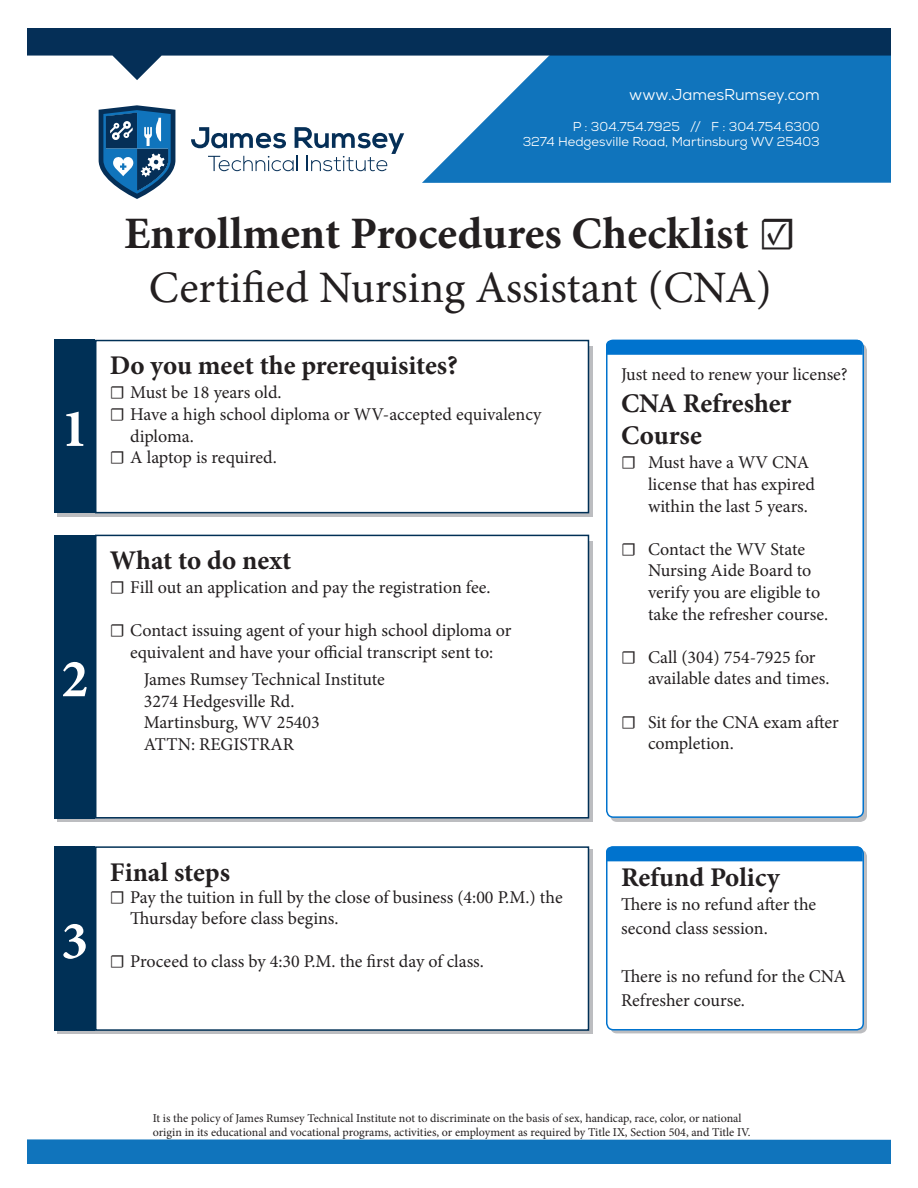
<style>
.page{position:relative;width:918px;height:1188px;background:#fff}
.page>*{position:absolute;margin:0;border:0;box-sizing:border-box;transform-origin:0 0}
.t1{font:700 54px "Minion Pro";color:#fff}
.t2{font:700 45px "Minion Pro";color:#231f20}
.t3{font:45px "Minion Pro";color:#231f20}
.t4{font:700 27px/32.4px "Minion Pro";color:#231f20}
.t5{font:18px/21.6px "Minion Pro";color:#231f20}
.t6{font:15.75px "Nexa";color:#fff}
.t7{font:12.9px/15.5px "Nexa";color:#fff;text-align:right}
.t8{font:12px/14.4px "Minion Pro";color:#231f20}
</style>
<div class="page">
<svg style="left:191px;top:127px;width:213px;height:44px"></svg>
<svg style="left:99px;top:105px;width:76px;height:94px"></svg>
<svg style="left:422px;top:80px;width:469px;height:103px;fill:#1074bc"></svg>
<svg style="left:27px;top:28px;width:864px;height:52px;fill:#052f57"></svg>
<div style="left:27px;top:1139px;width:864px;height:24px;background:#1074bc"></div>
<svg style="left:57px;top:346px;width:536px;height:170px;fill:#bcbdc0"></svg>
<div style="left:54px;top:340px;width:41px;height:173px;background:#003056"></div>
<div style="left:54px;top:535px;width:41px;height:284px;background:#003056"></div>
<div style="left:54px;top:846px;width:41px;height:185px;background:#003056"></div>
<div style="left:96px;top:341px;width:492px;height:172px;background:#fff"></div>
<div style="left:95px;top:340px;width:494px;height:173px;border:2px solid #003056"></div>
<div style="left:95px;top:535px;width:494px;height:284px;border:2px solid #003056"></div>
<div style="left:95px;top:846px;width:494px;height:185px;border:2px solid #003056"></div>
<svg style="left:610px;top:850px;width:257px;height:183px"></svg>
<div style="left:606px;top:340px;width:258px;height:478px;border:2px solid #0073ce;border-radius:7px"></div>
<div style="left:607px;top:847px;width:256px;height:183px;background:#fff;border-radius:7px"></div>
<div style="left:606px;top:846px;width:258px;height:184px;border:2px solid #0073ce;border-radius:7px"></div>
<svg style="left:606px;top:340px;width:257px;height:15px"></svg>
<svg style="left:606px;top:846px;width:257px;height:15px"></svg>
<p class="t6" style="left:629px;top:84px;width:192px">www.JamesRumsey.com</p>
<p class="t7" style="left:523px;top:119px;width:299px">P : 304.754.7925 // F : 304.754.6300<br>3274 Hedgesville Road, Martinsburg WV 25403</p>
<p class="t1" style="left:61px;top:391px;width:28px">1</p>
<p class="t1" style="left:61px;top:641px;width:28px">2</p>
<p class="t2" style="left:124px;top:202px;width:674px">Enrollment Procedures Checklist ☑</p>
<p class="t3" style="left:149px;top:257px;width:624px">Certified Nursing Assistant (CNA)</p>
<p class="t4" style="left:110px;top:349px;width:349px">Do you meet the prerequisites?</p>
<p class="t5" style="left:110px;top:382px;width:173px">☐ Must be 18 years old.</p>
<p class="t5" style="left:130px;top:404px;width:413px;text-indent:-20px">☐ Have a high school diploma or WV-accepted equivalency diploma.</p>
<p class="t5" style="left:110px;top:447px;width:168px">☐ A laptop is required.</p>
<p class="t4" style="left:110px;top:544px;width:183px">What to do next</p>
<p class="t5" style="left:110px;top:577px;width:382px">☐ Fill out an application and pay the registration fee.</p>
<p class="t5" style="left:110px;top:620px;width:403px;text-align:center">☐ Contact issuing agent of your high school diploma or equivalent and have your official transcript sent to:</p>
<p class="t5" style="left:144px;top:669px;width:243px">James Rumsey Technical Institute</p>
<p class="t5" style="left:144px;top:690px;width:152px">3274 Hedgesville Rd.</p>
<p class="t5" style="left:144px;top:712px;width:178px">Martinsburg, WV 25403</p>
<p class="t5" style="left:144px;top:733px;width:152px">ATTN: REGISTRAR</p>
<p class="t5" style="left:621px;top:363px;width:228px">Just need to renew your license?</p>
<p class="t4" style="left:621px;top:387px;width:172px">CNA Refresher<br>Course</p>
<p class="t5" style="left:648px;top:452px;width:169px;text-indent:-27px">☐ Must have a WV CNA license that has expired within the last 5 years.</p>
<p class="t5" style="left:648px;top:538px;width:182px;text-indent:-27px">☐ Contact the WV State<br>Nursing Aide Board to verify you are eligible to take the refresher course.</p>
<p class="t5" style="left:648px;top:646px;width:183px;text-indent:-27px">☐ Call (304) 754-7925 for available dates and times.</p>
<p class="t5" style="left:648px;top:711px;width:192px;text-indent:-27px">☐ Sit for the CNA exam after completion.</p>
<p class="t1" style="left:61px;top:903px;width:28px">3</p>
<p class="t4" style="left:110px;top:856px;width:122px">Final steps</p>
<p class="t5" style="left:130px;top:886px;width:434px;text-indent:-20px">☐ Pay the tuition in full by the close of business (4:00 P.M.) the<br>Thursday before class begins.</p>
<p class="t5" style="left:110px;top:951px;width:375px">☐ Proceed to class by 4:30 P.M. the first day of class.</p>
<p class="t4" style="left:621px;top:861px;width:160px">Refund Policy</p>
<p class="t5" style="left:621px;top:893px;width:197px;line-height:24px">There is no refund after the second class session.</p>
<p class="t5" style="left:621px;top:965px;width:226px;line-height:24px">There is no refund for the CNA<br>Refresher course.</p>
<p class="t8" style="left:153px;top:1111px;width:599px">It is the policy of James Rumsey Technical Institute not to discriminate on the basis of sex, handicap, race, color, or national origin in its educational and vocational programs, activities, or employment as required by Title IX, Section 504, and Title IV.</p>
</div>
